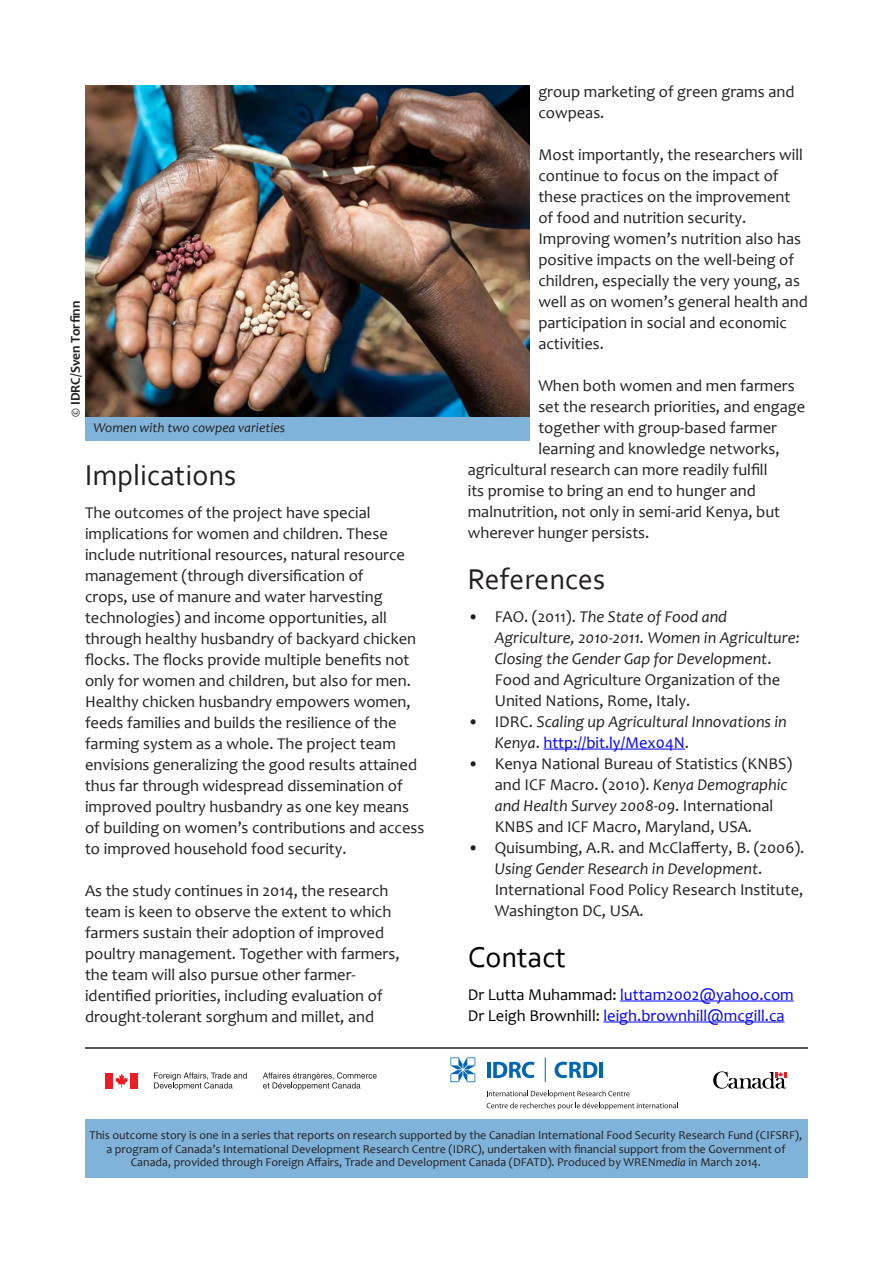
<style>
.page{position:relative;width:893px;height:1263px;background:#fff}
.page>*{position:absolute;margin:0;border:0;box-sizing:border-box;transform-origin:0 0}
.Heading{font:30px "Corbel";color:#231f20}
.Heading-2{font:30px "Corbel";color:#000}
.t1{font:16.5px/21px "Candara";color:#231f20}
.t2{font:italic 16.5px/21px "Candara";color:#231f20}
.t3{font:16.5px "Candara";color:#00f}
.t4{font:italic 13.5px "Candara";color:#231f20}
.t5{font:700 13.5px "Candara";color:#231f20}
.Heading-3{font:12px/13.5px "Candara";color:#231f20;text-align:center}
.s1{font-style:normal}
.s2{font-style:normal;color:#00f}
.s3{font-style:italic}
.s4{color:#000}
</style>
<div class="page">
<hr style="left:543px;top:749px;width:142px;height:1px;background:#00f">
<hr style="left:620px;top:1001px;width:174px;height:1px;background:#00f">
<hr style="left:603px;top:1022px;width:182px;height:1px;background:#00f">
<img style="left:85px;top:85px;width:445px;height:332px">
<div style="left:85px;top:417px;width:445px;height:23px;background:#80b3da"></div>
<hr style="left:85px;top:1047px;width:723px;height:2px;background:#231f20">
<div style="left:85px;top:1120px;width:723px;height:58px;background:#80b3da"></div>
<svg style="left:713px;top:1071px;width:73px;height:18px"></svg>
<svg style="left:487px;top:1090px;width:191px;height:20px"></svg>
<svg style="left:450px;top:1057px;width:25px;height:25px"></svg>
<hr style="left:487px;top:1062px;width:4px;height:16px;background:#0166b3">
<svg style="left:493px;top:1062px;width:41px;height:16px"></svg>
<svg style="left:555px;top:1062px;width:42px;height:16px"></svg>
<hr style="left:599px;top:1062px;width:4px;height:16px;background:#0166b3">
<svg style="left:545px;top:1057px;width:1px;height:25px"></svg>
<div style="left:105px;top:1072px;width:8px;height:16px;background:#ee1d23"></div>
<div style="left:130px;top:1072px;width:8px;height:16px;background:#ee1d23"></div>
<svg style="left:115px;top:1073px;width:13px;height:14px"></svg>
<svg style="left:154px;top:1072px;width:93px;height:18px"></svg>
<svg style="left:263px;top:1072px;width:114px;height:18px"></svg>
<p class="t5" style="left:67px;top:417px;width:118px;rotate:-90deg">© IDRC/Sven Torfinn</p>
<p class="t4" style="left:94px;top:419px;width:193px">Women with two cowpea varieties</p>
<p class="Heading" style="left:85px;top:456px;width:153px">Implications</p>
<p class="t1" style="left:85px;top:502px;width:341px">The outcomes of the project have special implications for women and children. These include nutritional resources, natural resource management (through diversification of<br>crops, use of manure and water harvesting technologies) and income opportunities, all through healthy husbandry of backyard chicken flocks. The flocks provide multiple benefits not only for women and children, but also for men.<br>Healthy chicken husbandry empowers women, feeds families and builds the resilience of the farming system as a whole. The project team envisions generalizing the good results attained thus far through widespread dissemination of improved poultry husbandry as one key means of building on women’s contributions and access to improved household food security.</p>
<p class="t1" style="left:85px;top:880px;width:316px">As the study continues in 2014, the research team is keen to observe the extent to which farmers sustain their adoption of improved poultry management. Together with farmers, the team will also pursue other farmer&shy;identified priorities, including evaluation of drought-tolerant sorghum and millet, and</p>
<p class="t1" style="left:538px;top:81px;width:258px">group marketing of green grams and cowpeas.</p>
<p class="t1" style="left:538px;top:144px;width:271px">Most importantly, the researchers will continue to focus on the impact of these practices on the improvement of food and nutrition security.<br>Improving women’s nutrition also has positive impacts on the well-being of children, especially the very young, as well as on women’s general health and participation in social and economic activities.</p>
<p class="t1" style="left:538px;top:375px;width:258px">When both women and men farmers</p>
<p class="t1" style="left:538px;top:396px;width:268px">set the research priorities, and engage</p>
<p class="t1" style="left:538px;top:417px;width:240px">together with group-based farmer</p>
<p class="t1" style="left:538px;top:438px;width:243px">learning and knowledge networks,</p>
<p class="t1" style="left:468px;top:459px;width:301px">agricultural research can more readily fulfill</p>
<p class="t1" style="left:468px;top:480px;width:290px">its promise to bring an end to hunger and</p>
<p class="t1" style="left:468px;top:501px;width:314px">malnutrition, not only in semi-arid Kenya, but</p>
<p class="t1" style="left:468px;top:522px;width:183px">wherever hunger persists.</p>
<p class="Heading" style="left:468px;top:561px;width:139px">References</p>
<p class="t2" style="left:495px;top:606px;width:307px;text-indent:-27px"><span class="s1">• FAO. (2011).</span> The State of Food and Agriculture, 2010-2011. Women in Agriculture:<br>Closing the Gender Gap for Development<span class="s1">.<br>Food and Agriculture Organization of the United Nations, Rome, Italy.</span></p>
<p class="t2" style="left:495px;top:711px;width:294px;text-indent:-27px"><span class="s1">• IDRC.</span> Scaling up Agricultural Innovations in<br>Kenya<span class="s1">.</span> <span class="s2">http://bit.ly/Mex04N</span><span class="s1">.</span></p>
<p class="t1" style="left:495px;top:753px;width:299px;text-indent:-27px">• Kenya National Bureau of Statistics (KNBS) and ICF Macro. (2010). <span class="s3">Kenya Demographic and Health Survey 2008-09</span>. International KNBS and ICF Macro, Maryland, USA.</p>
<p class="t1" style="left:495px;top:837px;width:311px;text-indent:-27px">• Quisumbing, A.R. and McClafferty, B. (2006).<br><span class="s3">Using Gender Research in Development</span>.<br>International Food Policy Research Institute, Washington DC, USA.</p>
<p class="Heading-2" style="left:468px;top:938px;width:100px">Contact</p>
<p class="t3" style="left:468px;top:984px;width:327px"><span class="s4">Dr Lutta Muhammad:</span> luttam2002@yahoo.com</p>
<p class="t3" style="left:468px;top:1005px;width:318px"><span class="s4">Dr Leigh Brownhill:</span> leigh.brownhill@mcgill.ca</p>
<p class="Heading-3" style="left:90px;top:1128px;width:714px">This outcome story is one in a series that reports on research supported by the Canadian International Food Security Research Fund (CIFSRF), a program of Canada’s International Development Research Centre (IDRC), undertaken with financial support from the Government of<br>Canada, provided through Foreign Affairs, Trade and Development Canada (DFATD). Produced by WREN<span class="s3">media</span> in March 2014.</p>
</div>
